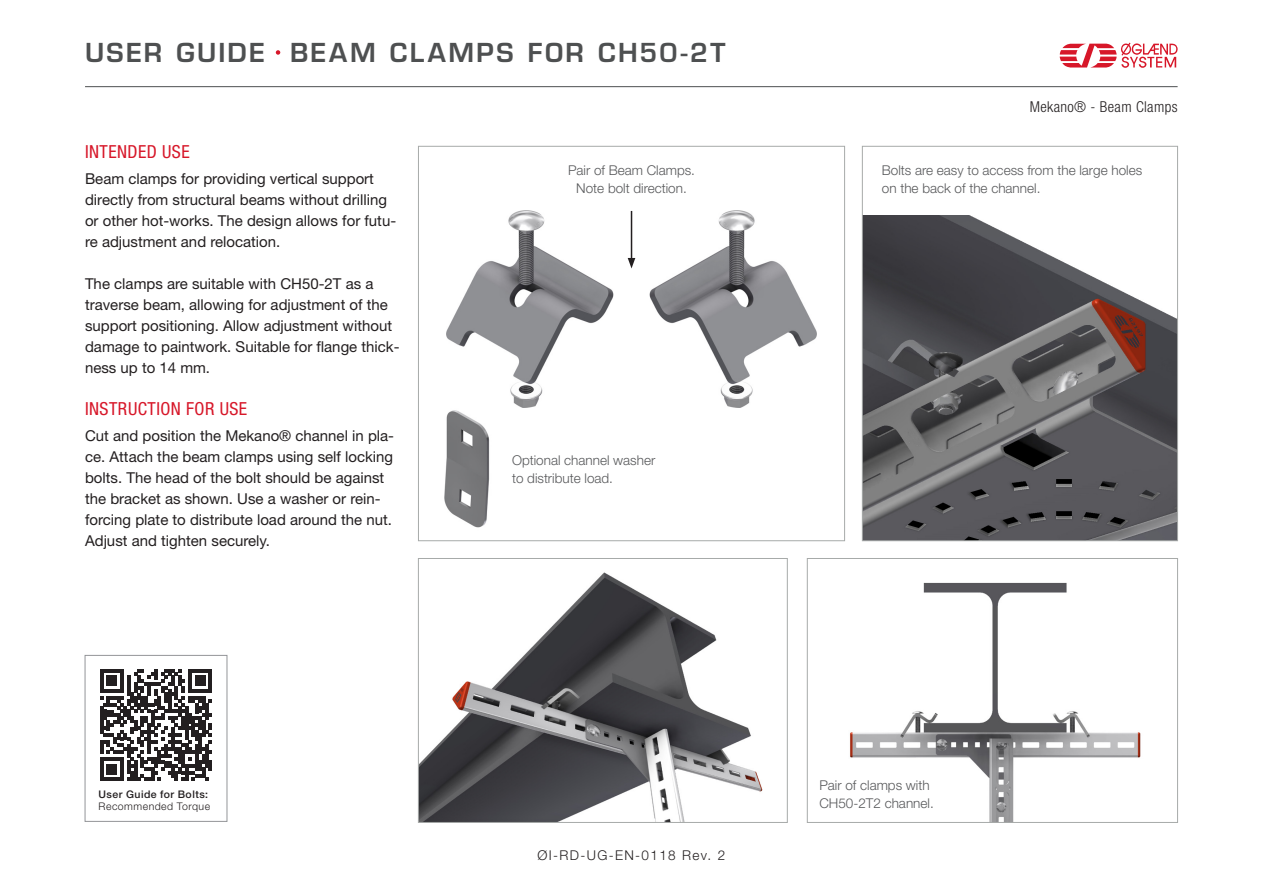
<style>
.page{position:relative;width:1263px;height:893px;background:#fff}
.page>*{position:absolute;margin:0;border:0;box-sizing:border-box;transform-origin:0 0}
.t1{font:600 25.5px "Eurostile LT Std";letter-spacing:.09em;color:#4e5051}
.t2{font:condensed 18px "Helvetica Neue LT Std";letter-spacing:.025em;color:#d71729}
.Brødtekst{font:15px/21px "Helvetica Neue LT Std";color:#231f20}
.t3{font:300 condensed 15px "Helvetica Neue LT Std";letter-spacing:.025em;color:#231f20}
.Bildetekst{font:300 13.5px/18px "Helvetica Neue LT Std";color:#57585a}
.Nummer{font:300 13.5px "Helvetica Neue LT Std";letter-spacing:.1em;color:#231f20}
.t4{font:500 10.5px "Helvetica Neue LT Std";letter-spacing:.045em;color:#231f20}
.t5{font:300 10.5px "Helvetica Neue LT Std";letter-spacing:.045em;color:#231f20}
</style>
<div class="page">
<hr style="left:85px;top:86px;width:1092px;height:1px;background:#4e5051">
<svg style="left:1060px;top:42px;width:117px;height:26px"></svg>
<div style="left:274px;top:49px;width:8px;height:7px;background:#d71729;border-radius:50%"></div>
<div style="left:273px;top:47px;width:10px;height:11px;border:3px solid #fff;border-radius:50%"></div>
<div style="left:85px;top:655px;width:142px;height:167px;border:1px solid #939598"></div>
<svg style="left:100px;top:669px;width:112px;height:112px"></svg>
<img style="left:864px;top:216px;width:312px;height:323px">
<div style="left:862px;top:146px;width:316px;height:395px;border:1px solid #a7aaa9"></div>
<img style="left:850px;top:582px;width:291px;height:239px">
<div style="left:807px;top:558px;width:371px;height:265px;border:1px solid #a7aaa9"></div>
<img style="left:420px;top:572px;width:343px;height:249px">
<div style="left:418px;top:558px;width:370px;height:265px;border:1px solid #a7aaa9"></div>
<img style="left:650px;top:211px;width:167px;height:196px">
<img style="left:446px;top:211px;width:167px;height:196px">
<img style="left:444px;top:401px;width:68px;height:127px">
<hr style="left:631px;top:211px;width:1px;height:49px;background:#231f20">
<svg style="left:628px;top:258px;width:7px;height:10px"></svg>
<h1 class="t1" style="left:85px;top:36px;width:181px">USER GUIDE</h1>
<h2 class="t1" style="left:290px;top:36px;width:437px">BEAM CLAMPS FOR CH50-2T</h2>
<h3 class="t2" style="left:85px;top:142px;width:106px">INTENDED USE</h3>
<p class="Brødtekst" style="left:85px;top:168px;width:313px">Beam clamps for providing vertical support directly from structural beams without drilling or other hot-works. The design allows for futu&shy;re adjustment and relocation.</p>
<p class="Brødtekst" style="left:85px;top:273px;width:316px">The clamps are suitable with CH50-2T as a traverse beam, allowing for adjustment of the support positioning. Allow adjustment without damage to paintwork. Suitable for flange thick&shy;ness up to 14 mm.</p>
<h3 class="t2" style="left:85px;top:399px;width:164px">INSTRUCTION FOR USE</h3>
<p class="Brødtekst" style="left:85px;top:425px;width:311px">Cut and position the Mekano® channel in pla&shy;ce. Attach the beam clamps using self locking bolts. The head of the bolt should be against the bracket as shown. Use a washer or rein&shy;forcing plate to distribute load around the nut.<br>Adjust and tighten securely.</p>
<p class="t4" style="left:99px;top:788px;width:111px">User Guide for Bolts:</p>
<p class="t5" style="left:99px;top:800px;width:113px">Recommended Torque</p>
<p class="Bildetekst" style="left:568px;top:161px;width:129px">Pair of Beam Clamps.</p>
<p class="Bildetekst" style="left:576px;top:179px;width:112px">Note bolt direction.</p>
<p class="Bildetekst" style="left:512px;top:451px;width:145px">Optional channel washer to distribute load.</p>
<p class="Nummer" style="left:537px;top:847px;width:189px">ØI-RD-UG-EN-0118 Rev. 2</p>
<p class="t3" style="left:1030px;top:98px;width:149px">Mekano® - Beam Clamps</p>
<p class="Bildetekst" style="left:882px;top:161px;width:262px">Bolts are easy to access from the large holes on the back of the channel.</p>
<p class="Bildetekst" style="left:819px;top:776px;width:116px">Pair of clamps with<br>CH50-2T2 channel.</p>
</div>
